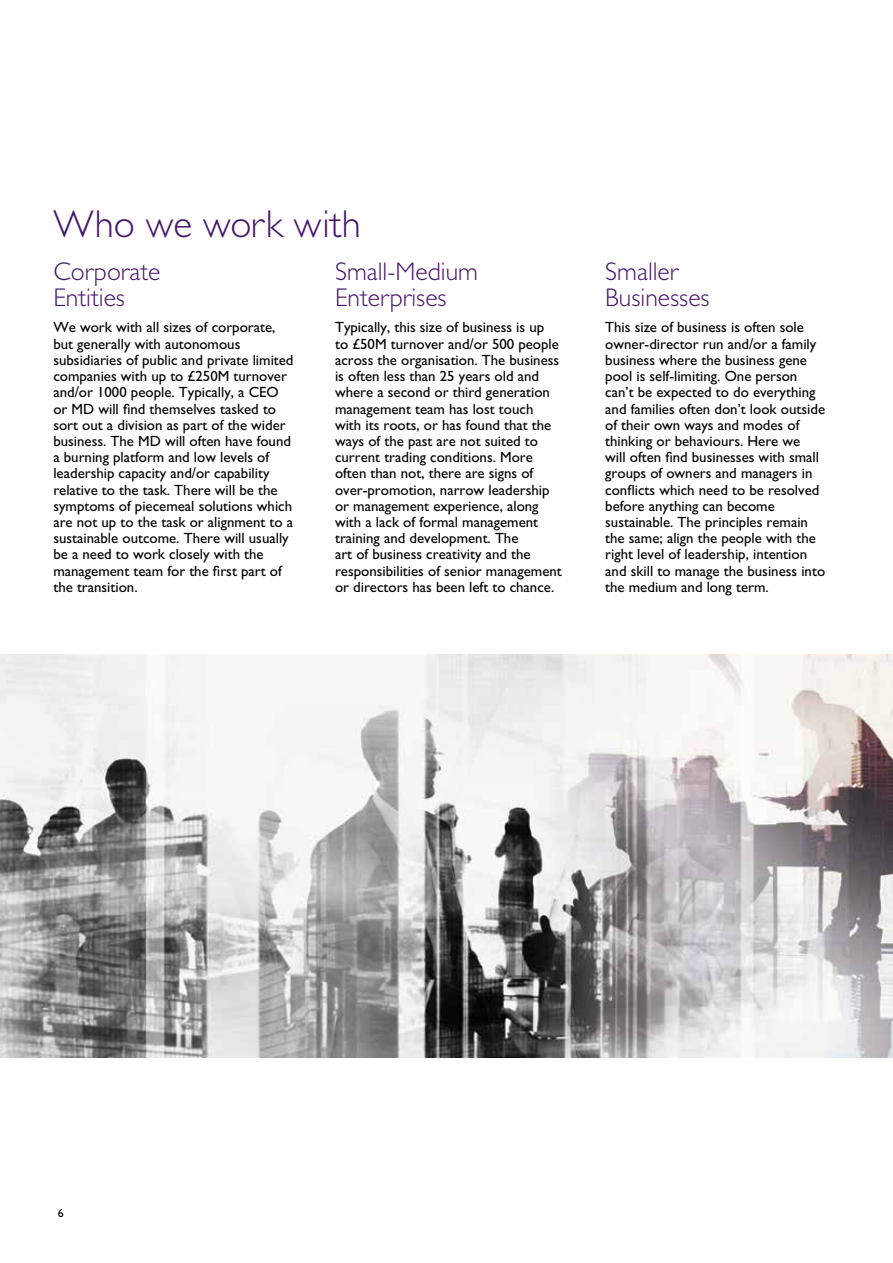
<style>
.page{position:relative;width:893px;height:1263px;background:#fff}
.page>*{position:absolute;margin:0;border:0;box-sizing:border-box;transform-origin:0 0}
.t1{font:300 39px "M Gill Sans";color:#46166b}
.t2{font:300 25.65px/25.7px "M Gill Sans";color:#46166b}
.t3{font:14.85px/16.2px "M Gill Sans";color:#000}
.t4{font:12px "M Gill Sans";color:#000}
</style>
<div class="page">
<img style="left:0;top:655px;width:893px;height:402px">
<h1 class="t1" style="left:53px;top:203px;width:309px">Who we work with</h1>
<h2 class="t2" style="left:53px;top:259px;width:109px">Corporate<br>Entities</h2>
<p class="t3" style="left:53px;top:319px;width:242px">We work with all sizes of corporate, but generally with autonomous subsidiaries of public and private limited companies with up to £250M turnover and/or 1000 people. Typically, a CEO or MD will find themselves tasked to sort out a division as part of the wider business. The MD will often have found a burning platform and low levels of leadership capacity and/or capability relative to the task. There will be the symptoms of piecemeal solutions which are not up to the task or alignment to a sustainable outcome. There will usually be a need to work closely with the management team for the first part of the transition.</p>
<h2 class="t2" style="left:335px;top:259px;width:144px">Small-Medium<br>Enterprises</h2>
<p class="t3" style="left:335px;top:319px;width:228px">Typically, this size of business is up<br>to £50M turnover and/or 500 people across the organisation. The business is often less than 25 years old and where a second or third generation management team has lost touch with its roots, or has found that the ways of the past are not suited to current trading conditions. More often than not, there are signs of over-promotion, narrow leadership or management experience, along with a lack of formal management training and development. The<br>art of business creativity and the responsibilities of senior management or directors has been left to chance.</p>
<h2 class="t2" style="left:605px;top:259px;width:106px">Smaller<br>Businesses</h2>
<p class="t3" style="left:605px;top:319px;width:221px">This size of business is often sole owner-director run and/or a family business where the business gene pool is self-limiting. One person can’t be expected to do everything and families often don’t look outside of their own ways and modes of thinking or behaviours. Here we<br>will often find businesses with small groups of owners and managers in conflicts which need to be resolved before anything can become sustainable. The principles remain the same; align the people with the right level of leadership, intention and skill to manage the business into the medium and long term.</p>
<p class="t4" style="left:58px;top:1206px;width:7px">6</p>
</div>
